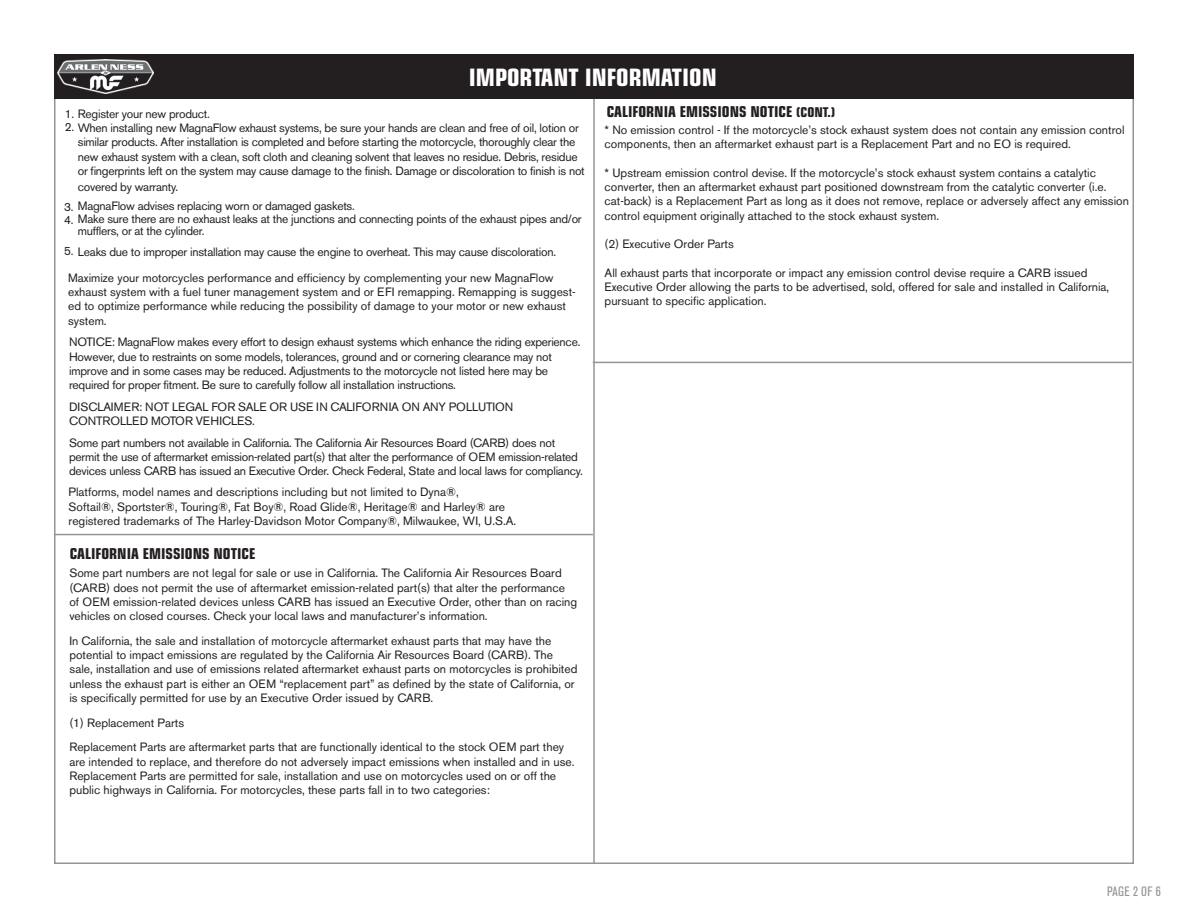
<style>
.page{position:relative;width:1188px;height:918px;background:#fff}
.page>*{position:absolute;margin:0;border:0;box-sizing:border-box;transform-origin:0 0}
.t1{font:700 condensed 24px "Eurostile LT Std";color:#fff}
.t2{font:700 condensed 15px "Eurostile LT Std";color:#231f20}
.t3{font:condensed 13.5px "Akzidenz Grotesk BE";letter-spacing:.03em;color:#939598}
.t4{font:12px/14.2px "Akzidenz Grotesk BE";color:#231f20}
.t5{font:12px/14.2px "Akzidenz Grotesk BE";letter-spacing:-.02em;color:#231f20}
.t6{font:11.85px "Akzidenz Grotesk BE";color:#231f20}
.s1{font-size:11.85px}
.s2{font-size:13.5px}
</style>
<div class="page">
<hr style="left:593px;top:54px;width:2px;height:810px;background:#939598">
<div style="left:55px;top:55px;width:1078px;height:43px;background:#231f20"></div>
<div style="left:54px;top:54px;width:1080px;height:45px;border:2px solid #231f20"></div>
<hr style="left:54px;top:534px;width:539px;height:1px;background:#939598">
<hr style="left:593px;top:362px;width:539px;height:1px;background:#939598">
<img style="left:57px;top:59px;width:97px;height:35px">
<h1 class="t1" style="left:469px;top:62px;width:250px">IMPORTANT INFORMATION</h1>
<p class="t5" style="left:78px;top:106px;width:508px;text-indent:-13px"><span class="s1">1.</span> Register your new product.<br>When installing new MagnaFlow exhaust systems, be sure your hands are clean and free of oil, lotion or similar products. After installation is completed and before starting the motorcycle, thoroughly clear the new exhaust system with a clean, soft cloth and cleaning solvent that leaves no residue. Debris, residue or fingerprints left on the system may cause damage to the finish. Damage or discoloration to finish is not</p>
<p class="t5" style="left:78px;top:180px;width:102px">covered by warranty.</p>
<p class="t5" style="left:78px;top:199px;width:505px;line-height:12.8px;text-indent:-14px"><span class="s1">3.</span> MagnaFlow advises replacing worn or damaged gaskets.<br>Make sure there are no exhaust leaks at the junctions and connecting points of the exhaust pipes and/or mufflers, or at the cylinder.</p>
<p class="t5" style="left:64px;top:245px;width:493px"><span class="s1">5.</span> Leaks due to improper installation may cause the engine to overheat. This may cause discoloration.</p>
<p class="t6" style="left:65px;top:120px;width:11px">2.</p>
<p class="t6" style="left:64px;top:213px;width:11px">4.</p>
<p class="t4" style="left:68px;top:271px;width:509px">Maximize your motorcycles performance and efficiency by complementing your new MagnaFlow exhaust system with a fuel tuner management system and or EFI remapping. Remapping is suggest&shy;ed to optimize performance while reducing the possibility of damage to your motor or new exhaust system.</p>
<p class="t5" style="left:69px;top:335px;width:513px">NOTICE: MagnaFlow makes every effort to design exhaust systems which enhance the riding experience.<br>However, due to restraints on some models, tolerances, ground and or cornering clearance may not improve and in some cases may be reduced. Adjustments to the motorcycle not listed here may be required for proper fitment. Be sure to carefully follow all installation instructions.</p>
<p class="t4" style="left:69px;top:400px;width:446px">DISCLAIMER: NOT LEGAL FOR SALE OR USE IN CALIFORNIA ON ANY POLLUTION<br>CONTROLLED MOTOR VEHICLES.</p>
<p class="t5" style="left:69px;top:436px;width:515px">Some part numbers not available in California. The California Air Resources Board (CARB) does not permit the use of aftermarket emission-related part(s) that alter the performance of OEM emission-related devices unless CARB has issued an Executive Order. Check Federal, State and local laws for compliancy.</p>
<p class="t4" style="left:69px;top:485px;width:449px">Platforms, model names and descriptions including but not limited to Dyna®,<br>Softail®, Sportster®, Touring®, Fat Boy®, Road Glide®, Heritage® and Harley® are registered trademarks of The Harley-Davidson Motor Company®, Milwaukee, WI, U.S.A.</p>
<p class="t2" style="left:70px;top:545px;width:187px">CALIFORNIA EMISSIONS NOTICE</p>
<p class="t4" style="left:69px;top:566px;width:509px">Some part numbers are not legal for sale or use in California. The California Air Resources Board (CARB) does not permit the use of aftermarket emission-related part(s) that alter the performance of OEM emission-related devices unless CARB has issued an Executive Order, other than on racing vehicles on closed courses. Check your local laws and manufacturer’s information.</p>
<p class="t4" style="left:69px;top:634px;width:510px">In California, the sale and installation of motorcycle aftermarket exhaust parts that may have the potential to impact emissions are regulated by the California Air Resources Board (CARB). The sale, installation and use of emissions related aftermarket exhaust parts on motorcycles is prohibited unless the exhaust part is either an OEM “replacement part” as defined by the state of California, or is specifically permitted for use by an Executive Order issued by CARB.</p>
<p class="t4" style="left:69px;top:710px;width:496px;line-height:24.8px">(1) Replacement Parts<br>Replacement Parts are aftermarket parts that are functionally identical to the stock OEM part they</p>
<p class="t4" style="left:69px;top:754px;width:507px">are intended to replace, and therefore do not adversely impact emissions when installed and in use.<br>Replacement Parts are permitted for sale, installation and use on motorcycles used on or off the public highways in California. For motorcycles, these parts fall in to two categories:</p>
<p class="t2" style="left:607px;top:103px;width:230px">CALIFORNIA EMISSIONS NOTICE <span class="s2">(CONT.)</span></p>
<p class="t4" style="left:605px;top:123px;width:521px">* No emission control - If the motorcycle’s stock exhaust system does not contain any emission control components, then an aftermarket exhaust part is a Replacement Part and no EO is required.</p>
<p class="t4" style="left:605px;top:165px;width:526px">* Upstream emission control devise. If the motorcycle’s stock exhaust system contains a catalytic converter, then an aftermarket exhaust part positioned downstream from the catalytic converter (i.e. cat-back) is a Replacement Part as long as it does not remove, replace or adversely affect any emission control equipment originally attached to the stock exhaust system.</p>
<p class="t4" style="left:605px;top:237px;width:131px">(2) Executive Order Parts</p>
<p class="t4" style="left:605px;top:265px;width:506px">All exhaust parts that incorporate or impact any emission control devise require a CARB issued<br>Executive Order allowing the parts to be advertised, sold, offered for sale and installed in California, pursuant to specific application.</p>
<p class="t3" style="left:1107px;top:884px;width:55px">PAGE 2 OF 6</p>
</div>
